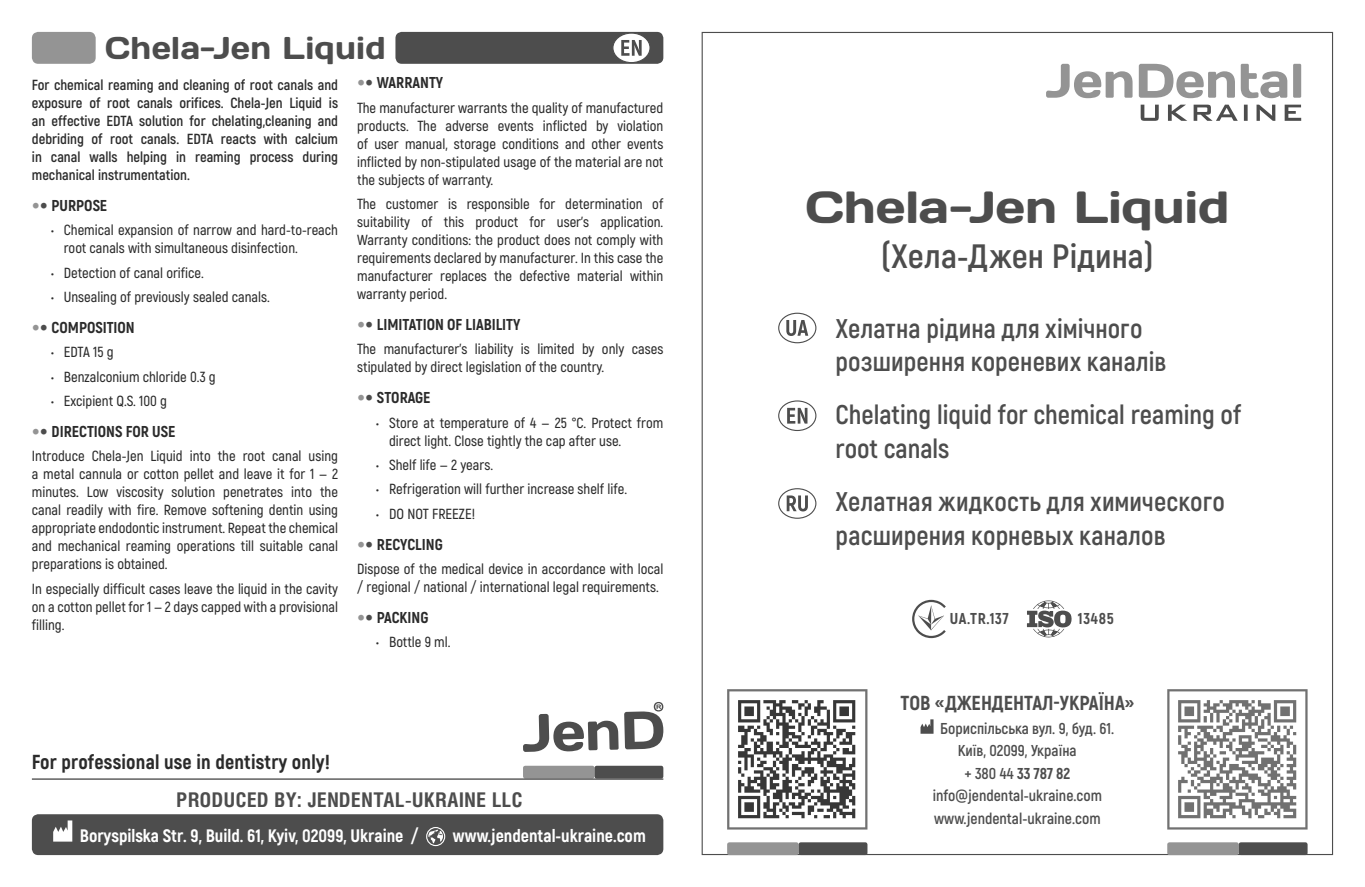
<style>
.page{position:relative;width:1365px;height:887px;background:#fff}
.page>*{position:absolute;margin:0;border:0;box-sizing:border-box;transform-origin:0 0}
.t1{font:45px "Days";letter-spacing:-.005em;color:#4d4d4d;scale:1.05 1}
.t2{font:700 33.75px "Akrobat";color:#4d4d4d;scale:1.05 1}
.t3{font:31.5px "Days";letter-spacing:.01em;color:#4d4d4d}
.t4{font:700 27px/33.8px "Akrobat";color:#4d4d4d}
.t5{font:800 20.25px "Akrobat";letter-spacing:.01em;color:#2b2b2b}
.t6{font:700 20.25px "Helios Cond C";letter-spacing:.03em;color:#4d4d4d}
.t7{font:800 20.25px "Akrobat";color:#4d4d4d}
.t8{font:800 18px "Akrobat";color:#fff}
.t9{font:700 15.75px "Akrobat";color:#4d4d4d}
.t10{font:800 15.75px "Akrobat";color:#2b2b2b}
.t11{font:800 15.75px "Akrobat";letter-spacing:.035em;color:#4d4d4d}
.t12{font:600 14.62px/18px "Akrobat";color:#2b2b2b;text-align:justify}
.t13{font:700 14.62px/18px "Akrobat";color:#2b2b2b;text-align:justify}
.s1{font-weight:700}
</style>
<div class="page">
<svg style="left:1046px;top:64px;width:86px;height:34px"></svg>
<svg style="left:1139px;top:64px;width:96px;height:34px"></svg>
<svg style="left:1241px;top:64px;width:46px;height:34px"></svg>
<div style="left:1293px;top:64px;width:8px;height:34px;background:#949494"></div>
<svg style="left:1141px;top:105px;width:18px;height:16px"></svg>
<svg style="left:1168px;top:105px;width:19px;height:16px"></svg>
<svg style="left:1194px;top:105px;width:44px;height:16px"></svg>
<svg style="left:1244px;top:105px;width:4px;height:16px"></svg>
<svg style="left:1256px;top:105px;width:19px;height:16px"></svg>
<svg style="left:1285px;top:105px;width:16px;height:16px"></svg>
<div style="left:727px;top:842px;width:72px;height:13px;background:#949494;border-radius:2px"></div>
<div style="left:799px;top:842px;width:68px;height:13px;background:#4d4d4d;border-radius:2px"></div>
<svg style="left:1167px;top:689px;width:140px;height:140px"></svg>
<div style="left:1167px;top:842px;width:72px;height:13px;background:#949494;border-radius:2px"></div>
<div style="left:1239px;top:842px;width:68px;height:13px;background:#4d4d4d;border-radius:2px"></div>
<svg style="left:727px;top:689px;width:140px;height:140px"></svg>
<div style="left:523px;top:765px;width:71px;height:13px;background:#949494;border-radius:2px"></div>
<div style="left:594px;top:765px;width:69px;height:13px;background:#4d4d4d;border-radius:2px"></div>
<svg style="left:523px;top:702px;width:141px;height:50px"></svg>
<svg style="left:920px;top:719px;width:13px;height:14px"></svg>
<svg style="left:912px;top:600px;width:34px;height:38px"></svg>
<svg style="left:1027px;top:600px;width:45px;height:38px"></svg>
<div style="left:778px;top:313px;width:38px;height:30px;border:1px solid #4d4d4d;border-radius:50%"></div>
<svg style="left:786px;top:320px;width:22px;height:16px"></svg>
<div style="left:778px;top:488px;width:38px;height:31px;border:1px solid #4d4d4d;border-radius:50%"></div>
<svg style="left:787px;top:495px;width:21px;height:16px"></svg>
<div style="left:778px;top:400px;width:38px;height:31px;border:1px solid #4d4d4d;border-radius:50%"></div>
<svg style="left:787px;top:408px;width:20px;height:15px"></svg>
<div style="left:32px;top:814px;width:631px;height:41px;background:#4d4d4d;border-radius:6px"></div>
<hr style="left:32px;top:778px;width:631px;height:1px;background:#2b2b2b">
<svg style="left:53px;top:820px;width:19px;height:21px"></svg>
<svg style="left:428px;top:829px;width:15px;height:14px"></svg>
<div style="left:426px;top:827px;width:19px;height:19px;border:1px solid #fff;border-radius:50%"></div>
<div style="left:395px;top:32px;width:268px;height:32px;background:#4d4d4d;border-radius:6px"></div>
<div style="left:32px;top:32px;width:64px;height:32px;background:#949494;border-radius:6px"></div>
<div style="left:613px;top:33px;width:37px;height:30px;background:#fff;border-radius:50%"></div>
<div style="left:612px;top:33px;width:39px;height:30px;border:1px solid #4d4d4d;border-radius:50%"></div>
<svg style="left:621px;top:40px;width:21px;height:16px"></svg>
<h3 class="t3" style="left:105px;top:30px;width:282px">Chela-Jen Liquid</h3>
<p class="t10" style="left:377px;top:74px;width:68px">WARRANTY</p>
<p class="t12" style="left:357px;top:100px;width:308px">The manufacturer warrants the quality of manufactured products. The adverse events inflicted by violation of user manual, storage conditions and other events inflicted by non-stipulated usage of the material are not the subjects of warranty.</p>
<p class="t12" style="left:357px;top:196px;width:308px">The customer is responsible for determination of suitability of this product for user’s application.<br>Warranty conditions: the product does not comply with requirements declared by manufacturer. In this case the manufacturer replaces the defective material within warranty period.</p>
<p class="t10" style="left:377px;top:315px;width:145px">LIMITATION OF LIABILITY</p>
<p class="t12" style="left:357px;top:341px;width:308px">The manufacturer’s liability is limited by only cases stipulated by direct legislation of the country.</p>
<p class="t10" style="left:377px;top:388px;width:55px">STORAGE</p>
<p class="t12" style="left:389px;top:414px;width:276px;text-indent:-13px">• Store at temperature of 4 — 25 °C. Protect from direct light. Close tightly the cap after use.</p>
<p class="t12" style="left:376px;top:457px;width:118px">• Shelf life — 2 years.</p>
<p class="t12" style="left:376px;top:481px;width:252px">• Refrigeration will further increase shelf life.</p>
<p class="t12" style="left:376px;top:505px;width:100px">• DO NOT FREEZE!</p>
<p class="t10" style="left:377px;top:535px;width:67px">RECYCLING</p>
<p class="t12" style="left:357px;top:560px;width:308px">Dispose of the medical device in accordance with local / regional / national / international legal requirements.</p>
<p class="t10" style="left:377px;top:608px;width:53px">PACKING</p>
<p class="t12" style="left:376px;top:634px;width:76px">• Bottle 9 ml.</p>
<p class="t13" style="left:32px;top:77px;width:308px">For chemical reaming and cleaning of root canals and exposure of root canals orifices. Chela-Jen Liquid is an effective EDTA solution for chelating,cleaning and debriding of root canals. EDTA reacts with calcium in canal walls helping in reaming process during mechanical instrumentation.</p>
<p class="t10" style="left:52px;top:196px;width:57px">PURPOSE</p>
<p class="t12" style="left:64px;top:222px;width:276px;text-indent:-13px">• Chemical expansion of narrow and hard-to-reach root canals with simultaneous disinfection.</p>
<p class="t12" style="left:51px;top:264px;width:154px">• Detection of canal orifice.</p>
<p class="t12" style="left:51px;top:289px;width:220px">• Unsealing of previously sealed canals.</p>
<p class="t10" style="left:52px;top:318px;width:85px">COMPOSITION</p>
<p class="t12" style="left:51px;top:344px;width:64px">• EDTA 15 g</p>
<p class="t12" style="left:51px;top:368px;width:166px">• Benzalconium chloride 0.3 g</p>
<p class="t12" style="left:51px;top:393px;width:118px">• Excipient Q.S. 100 g</p>
<p class="t10" style="left:52px;top:422px;width:125px">DIRECTIONS FOR USE</p>
<p class="t12" style="left:32px;top:448px;width:308px">Introduce Chela-Jen Liquid into the root canal using a metal cannula or cotton pellet and leave it for 1 — 2 minutes. Low viscosity solution penetrates into the canal readily with fire. Remove softening dentin using appropriate endodontic instrument. Repeat the chemical and mechanical reaming operations till suitable canal preparations is obtained.</p>
<p class="t12" style="left:32px;top:580px;width:308px">In especially difficult cases leave the liquid in the cavity on a cotton pellet for 1 — 2 days capped with a provisional filling.</p>
<h3 class="t5" style="left:32px;top:750px;width:300px">For professional use in dentistry only!</h3>
<h3 class="t6" style="left:176px;top:792px;width:348px">PRODUCED BY: JENDENTAL-UKRAINE LLC</h3>
<p class="t8" style="left:80px;top:824px;width:340px">Boryspilska Str. 9, Build. 61, Kyiv, 02099, Ukraine /</p>
<p class="t8" style="left:453px;top:824px;width:195px">www.jendental-ukraine.com</p>
<h1 class="t1" style="left:805px;top:181px;width:405px">Chela-Jen Liquid</h1>
<h2 class="t2" style="left:881px;top:243px;width:261px">(Хела-Джен Рідина)</h2>
<h3 class="t4" style="left:836px;top:313px;width:332px">Хелатна рідина для хімічного розширення кореневих каналів</h3>
<h3 class="t4" style="left:836px;top:399px;width:407px">Chelating liquid for chemical reaming of root canals</h3>
<h3 class="t4" style="left:836px;top:486px;width:391px">Хелатная жидкость для химического расширения корневых каналов</h3>
<p class="t11" style="left:950px;top:609px;width:61px">UA.TR.137</p>
<p class="t11" style="left:1078px;top:609px;width:37px">13485</p>
<h3 class="t7" style="left:900px;top:690px;width:235px">ТОВ «ДЖЕНДЕНТАЛ-УКРАЇНА»</h3>
<p class="t9" style="left:940px;top:722px;width:175px">Бориспільська вул. 9, буд. 61.</p>
<p class="t9" style="left:958px;top:744px;width:120px">Київ, 02099, Україна</p>
<p class="t11" style="left:964px;top:764px;width:107px"><span class="s1">+ 380 44</span> 33 787 82</p>
<p class="t9" style="left:933px;top:789px;width:171px">info@jendental-ukraine.com</p>
<p class="t9" style="left:934px;top:812px;width:168px">www.jendental-ukraine.com</p>
</div>
